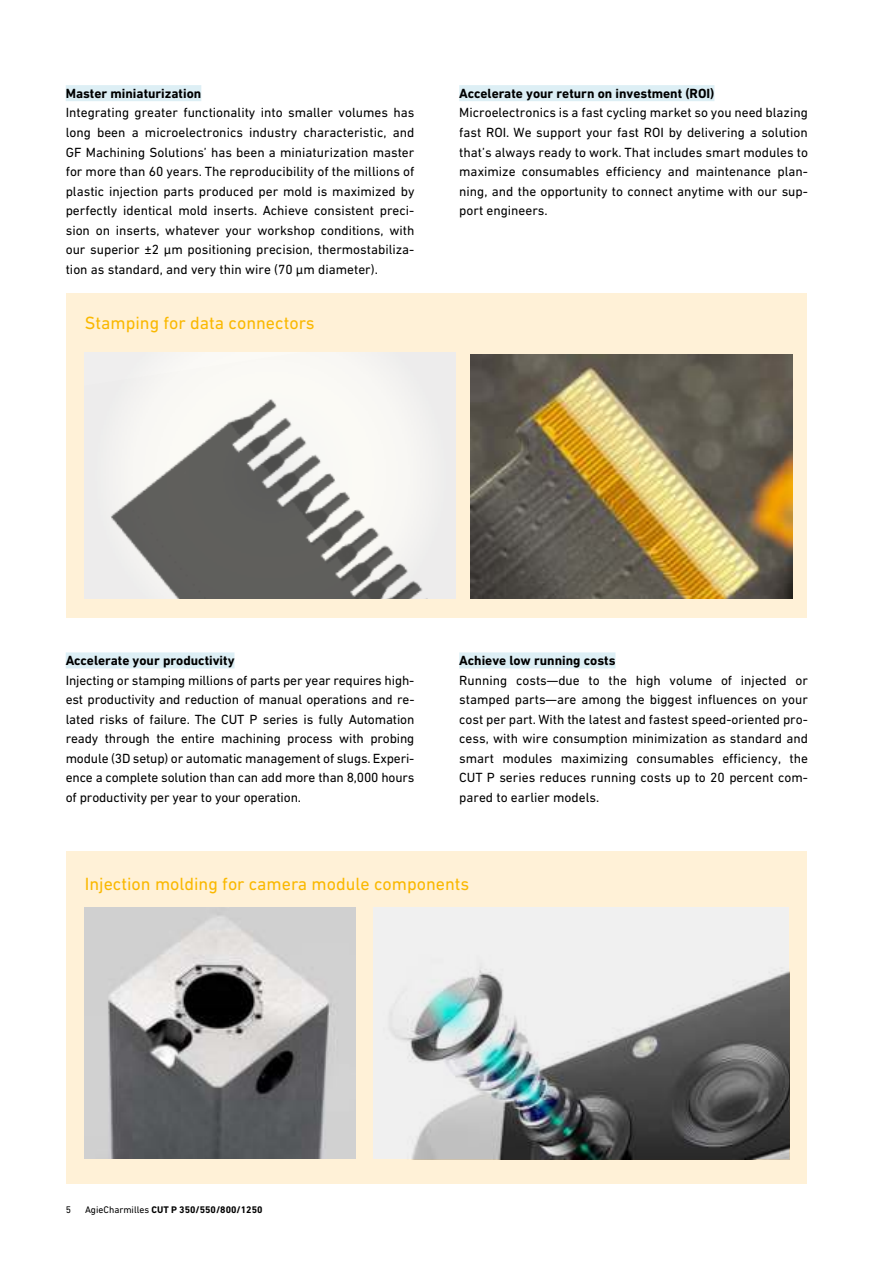
<style>
.page{position:relative;width:893px;height:1263px;background:#fff}
.page>*{position:absolute;margin:0;border:0;box-sizing:border-box;transform-origin:0 0}
.t1{font:18px "DIN Next W1 G";color:#fab800}
.t2{font:13.5px/19.5px "DIN Next W1 G";color:#000;text-align:justify}
.t3{font:700 13.5px "DIN Next W1 G";color:#000}
.t4{font:700 9.75px "DIN Next W1 G";color:#000}
.t5{font:9.75px "DIN Next W1 G";color:#000}
.s1{font-weight:400}
</style>
<div class="page">
<div style="left:67px;top:851px;width:740px;height:332px;background:#fff1d7"></div>
<div style="left:67px;top:293px;width:740px;height:325px;background:#fff1d7"></div>
<img style="left:85px;top:352px;width:371px;height:247px">
<img style="left:470px;top:354px;width:322px;height:245px">
<img style="left:85px;top:907px;width:270px;height:251px">
<img style="left:373px;top:907px;width:416px;height:252px">
<div style="left:66px;top:85px;width:135px;height:16px;background:#ddeff5"></div>
<div style="left:66px;top:652px;width:168px;height:16px;background:#ddeff5"></div>
<div style="left:459px;top:85px;width:255px;height:16px;background:#ddeff5"></div>
<div style="left:459px;top:652px;width:156px;height:16px;background:#ddeff5"></div>
<p class="t3" style="left:66px;top:88px;width:137px">Master miniaturization</p>
<p class="t2" style="left:66px;top:103px;width:350px">Integrating greater functionality into smaller volumes has long been a microelectronics industry characteristic, and GF Machining Solutions’ has been a miniaturization master for more than 60 years. The reproducibility of the millions of plastic injection parts produced per mold is maximized by perfectly identical mold inserts. Achieve consistent preci&shy;sion on inserts, whatever your workshop conditions, with our superior ±2 μm positioning precision, thermostabiliza&shy;tion as standard, and very thin wire (70 μm diameter).</p>
<h1 class="t1" style="left:85px;top:313px;width:231px">Stamping for data connectors</h1>
<p class="t3" style="left:459px;top:88px;width:257px">Accelerate your return on investment (ROI)</p>
<p class="t2" style="left:459px;top:103px;width:350px">Microelectronics is a fast cycling market so you need blazing fast ROI. We support your fast ROI by delivering a solution that’s always ready to work. That includes smart modules to maximize consumables efficiency and maintenance plan&shy;ning, and the opportunity to connect anytime with our sup&shy;port engineers.</p>
<p class="t3" style="left:66px;top:655px;width:170px">Accelerate your productivity</p>
<p class="t2" style="left:66px;top:670px;width:350px">Injecting or stamping millions of parts per year requires high&shy;est productivity and reduction of manual operations and re&shy;lated risks of failure. The CUT P series is fully Automation ready through the entire machining process with probing module (3D setup) or automatic management of slugs. Experi&shy;ence a complete solution than can add more than 8,000 hours of productivity per year to your operation.</p>
<p class="t3" style="left:459px;top:655px;width:158px">Achieve low running costs</p>
<p class="t2" style="left:459px;top:670px;width:350px">Running costs—due to the high volume of injected or stamped parts—are among the biggest influences on your cost per part. With the latest and fastest speed-oriented pro&shy;cess, with wire consumption minimization as standard and smart modules maximizing consumables efficiency, the CUT P series reduces running costs up to 20 percent com&shy;pared to earlier models.</p>
<h1 class="t1" style="left:85px;top:874px;width:386px">Injection molding for camera module components</h1>
<p class="t5" style="left:66px;top:1204px;width:7px">5</p>
<p class="t4" style="left:85px;top:1204px;width:179px"><span class="s1">AgieCharmilles</span> CUT P 350/550/800/1250</p>
</div>
